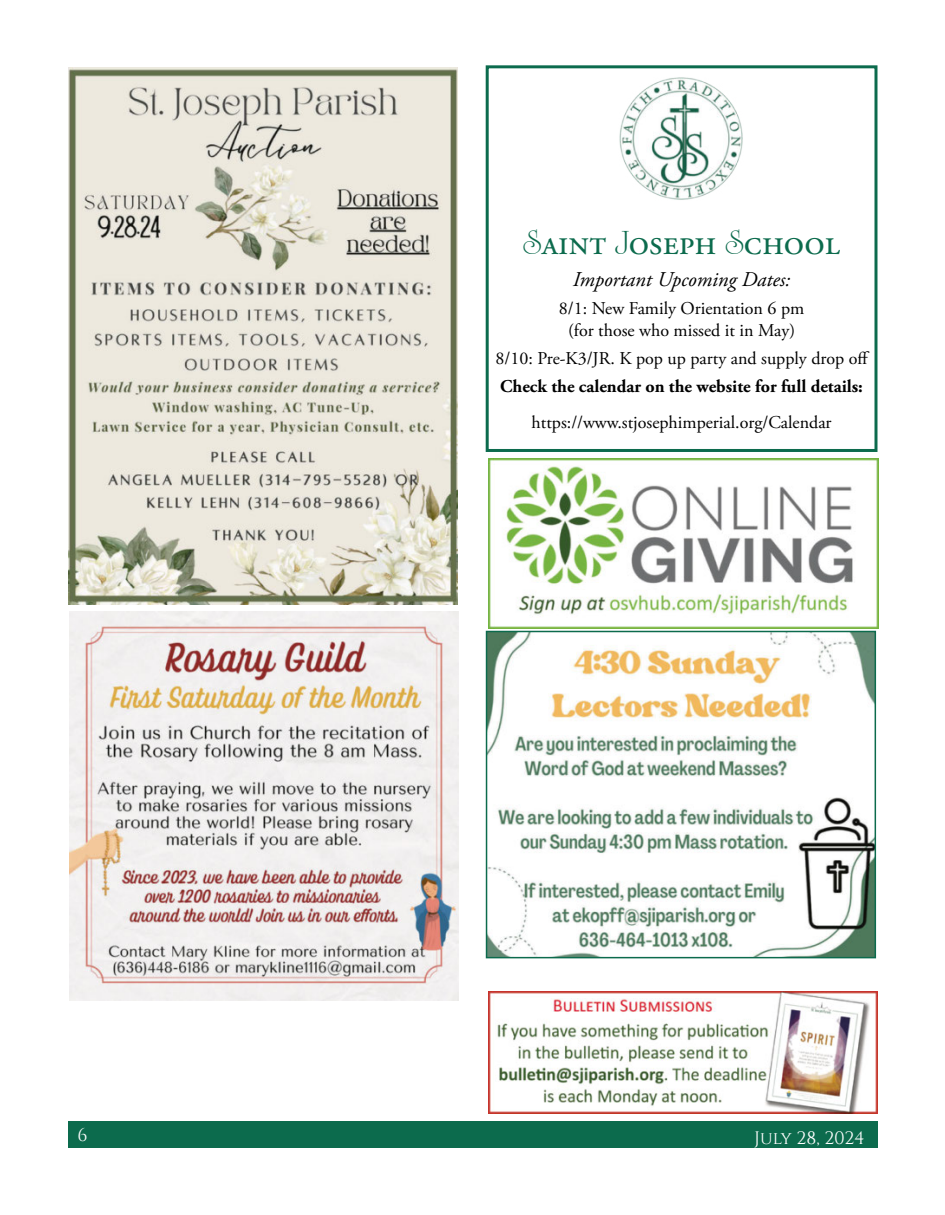
<style>
.page{position:relative;width:945px;height:1215px;background:#fff}
.page>*{position:absolute;margin:0;border:0;box-sizing:border-box;transform-origin:0 0}
.t1{font:36px "Adobe Garamond Pro";color:#0c6b4d}
.t2{font:italic 21px "Adobe Garamond Pro";color:#000}
.t3{font:18px/21.6px "Adobe Garamond Pro";color:#000;text-align:center}
.t4{font:700 18px "Adobe Garamond Pro";color:#000}
.t5{font:18px "Kmkggw Cinzel";color:#fff}
.t6{font:18px "Lkpkyg Cinzel";color:#fff}
.s1{font-family:"University Roman BT"}
</style>
<div class="page">
<div style="left:68px;top:1121px;width:810px;height:27px;background:#0c6b4d"></div>
<img style="left:70px;top:612px;width:388px;height:389px">
<img style="left:68px;top:68px;width:389px;height:537px">
<img style="left:489px;top:634px;width:384px;height:321px">
<div style="left:486px;top:631px;width:390px;height:327px;border:2px solid #0c6b4d"></div>
<img style="left:489px;top:459px;width:390px;height:169px">
<img style="left:488px;top:992px;width:390px;height:121px">
<div style="left:486px;top:65px;width:392px;height:387px;border:3px solid #0c6b4d"></div>
<img style="left:619px;top:77px;width:124px;height:123px">
<h1 class="t1" style="left:523px;top:221px;width:318px"><span class="s1">S</span>aint <span class="s1">J</span>oseph <span class="s1">S</span>chool</h1>
<p class="t2" style="left:573px;top:267px;width:219px">Important Upcoming Dates:</p>
<p class="t3" style="left:559px;top:298px;width:247px">8/1: New Family Orientation 6 pm (for those who missed it in May)</p>
<p class="t3" style="left:496px;top:348px;width:375px">8/10: Pre-K3/JR. K pop up party and supply drop off</p>
<p class="t4" style="left:500px;top:376px;width:364px">Check the calendar on the website for full details:</p>
<p class="t3" style="left:532px;top:412px;width:302px">https://www.stjosephimperial.org/Calendar</p>
<p class="t6" style="left:78px;top:1125px;width:12px">6</p>
<p class="t5" style="left:754px;top:1127px;width:112px">July 28, 2024</p>
</div>
